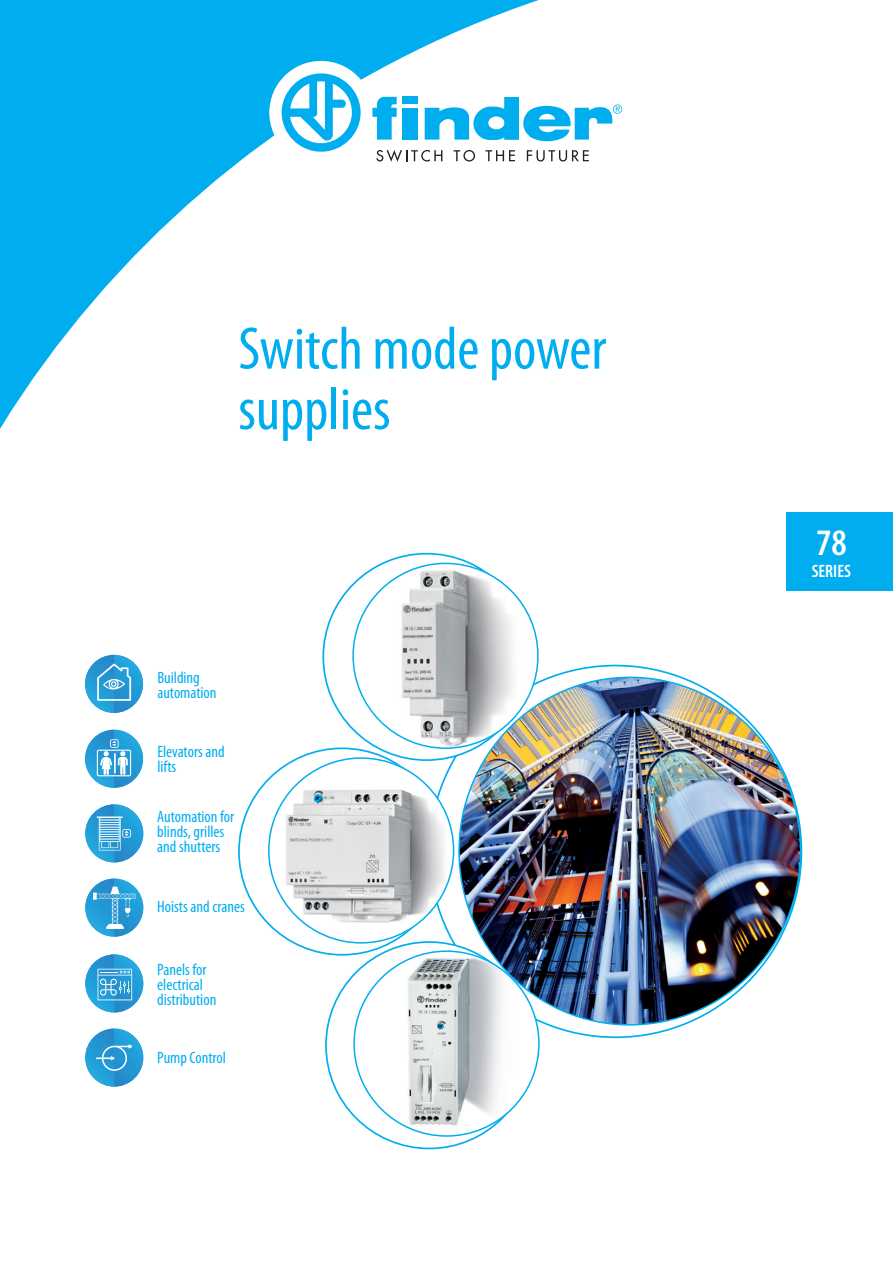
<style>
.page{position:relative;width:893px;height:1263px;background:#fff}
.page>*{position:absolute;margin:0;border:0;box-sizing:border-box;transform-origin:0 0}
.t1{font:condensed 60.6px/60.6px "Myriad Pro";color:#00aeef}
.t2{font:600 condensed 37.5px "Myriad Pro";color:#fff}
.t3{font:600 condensed 18px "Myriad Pro";color:#fff}
.t4{font:condensed 16.5px/15px "Myriad Pro";color:#00aeef}
</style>
<div class="page">
<div style="left:787px;top:512px;width:106px;height:79px;background:#00aeef"></div>
<svg style="left:0;top:0;width:551px;height:429px"></svg>
<div style="left:269px;top:61px;width:104px;height:103px;background:#fff;border-radius:50%"></div>
<svg style="left:282px;top:73px;width:79px;height:79px"></svg>
<svg style="left:425px;top:97px;width:197px;height:44px"></svg>
<svg style="left:372px;top:97px;width:25px;height:43px"></svg>
<div style="left:403px;top:108px;width:15px;height:32px;background:#00aeef"></div>
<div style="left:403px;top:97px;width:15px;height:7px;background:#00aeef"></div>
<svg style="left:376px;top:150px;width:66px;height:12px"></svg>
<svg style="left:454px;top:150px;width:21px;height:12px"></svg>
<svg style="left:485px;top:150px;width:30px;height:11px"></svg>
<svg style="left:527px;top:150px;width:62px;height:12px"></svg>
<img style="left:353px;top:563px;width:185px;height:185px;border-radius:92px">
<img style="left:269px;top:758px;width:185px;height:185px;border-radius:92px">
<img style="left:359px;top:951px;width:177px;height:185px">
<img style="left:459px;top:677px;width:342px;height:348px">
<img style="left:85px;top:730px;width:58px;height:58px">
<svg style="left:97px;top:739px;width:34px;height:37px"></svg>
<hr style="left:114px;top:753px;width:2px;height:21px;background:#fff">
<img style="left:85px;top:879px;width:58px;height:58px">
<svg style="left:93px;top:887px;width:42px;height:42px;background:#49aadc"></svg>
<img style="left:85px;top:804px;width:58px;height:58px">
<svg style="left:97px;top:816px;width:34px;height:34px"></svg>
<img style="left:85px;top:954px;width:58px;height:58px">
<svg style="left:98px;top:969px;width:34px;height:31px"></svg>
<img style="left:85px;top:1028px;width:58px;height:58px">
<svg style="left:96px;top:1044px;width:36px;height:27px"></svg>
<img style="left:85px;top:655px;width:58px;height:58px">
<svg style="left:97px;top:663px;width:34px;height:38px"></svg>
<h1 class="t1" style="left:238px;top:318px;width:370px">Switch mode power supplies</h1>
<p class="t4" style="left:157px;top:670px;width:61px">Building automation</p>
<p class="t4" style="left:157px;top:743px;width:69px">Elevators and lifts</p>
<p class="t4" style="left:157px;top:809px;width:79px">Automation for blinds, grilles and shutters</p>
<p class="t4" style="left:157px;top:899px;width:89px">Hoists and cranes</p>
<p class="t4" style="left:157px;top:961px;width:61px">Panels for electrical distribution</p>
<p class="t4" style="left:157px;top:1050px;width:70px">Pump Control</p>
<h2 class="t2" style="left:816px;top:522px;width:32px">78</h2>
<p class="t3" style="left:812px;top:561px;width:41px">SЕRIES</p>
</div>
